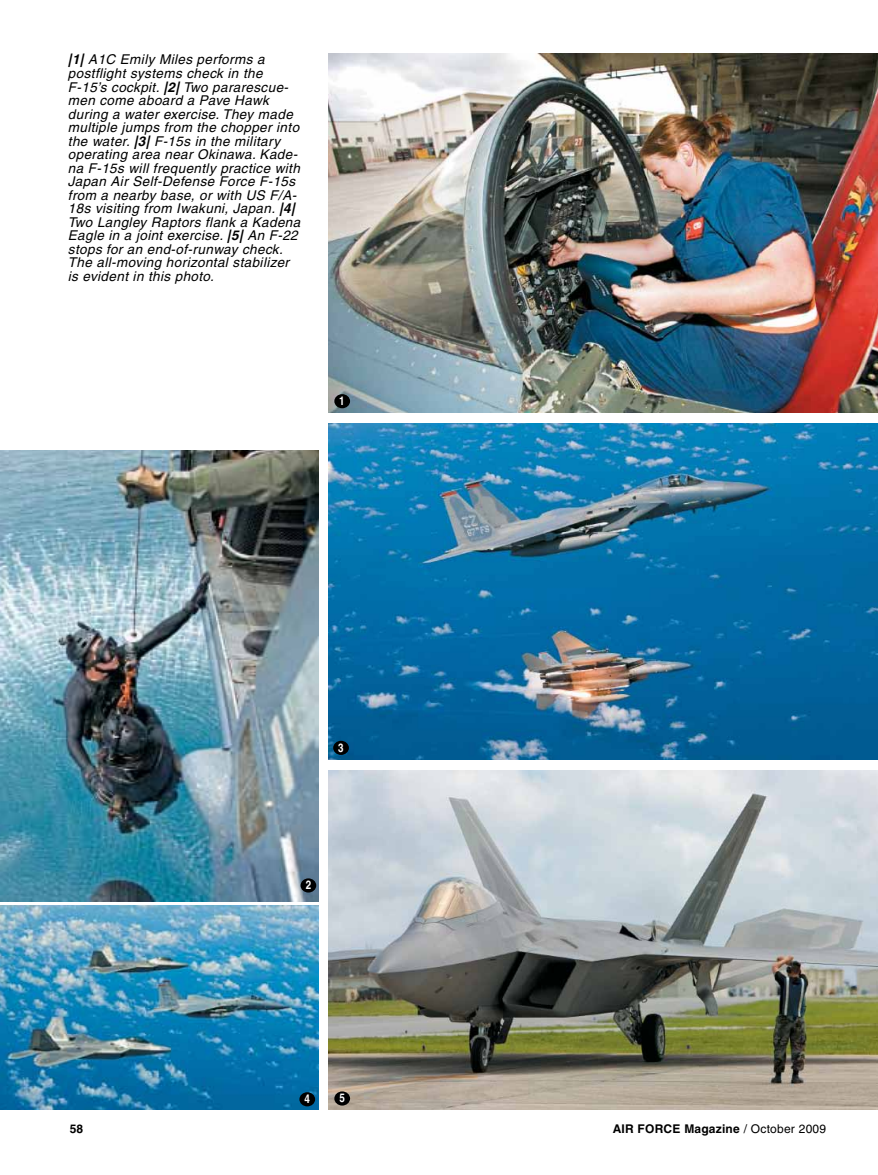
<style>
.page{position:relative;width:878px;height:1175px;background:#fff}
.page>*{position:absolute;margin:0;border:0;box-sizing:border-box;transform-origin:0 0}
.t1{font:italic 13.5px/13.5px "Helvetica";letter-spacing:.03em;color:#000}
.t2{font:700 12px "Helvetica";letter-spacing:.02em;color:#000}
.t3{font:700 condensed 12px "Helvetica";color:#fff}
.s1{font-weight:700}
.s2{font-weight:400}
</style>
<div class="page">
<img style="left:328px;top:53px;width:550px;height:359px">
<img style="left:0;top:450px;width:318px;height:451px">
<img style="left:328px;top:423px;width:550px;height:336px">
<img style="left:328px;top:770px;width:550px;height:339px">
<img style="left:0;top:905px;width:318px;height:204px">
<div style="left:334px;top:394px;width:16px;height:14px;background:#000;border-radius:50%"></div>
<div style="left:300px;top:878px;width:16px;height:14px;background:#000;border-radius:50%"></div>
<div style="left:333px;top:740px;width:16px;height:15px;background:#000;border-radius:50%"></div>
<div style="left:299px;top:1092px;width:16px;height:14px;background:#000;border-radius:50%"></div>
<div style="left:334px;top:1091px;width:16px;height:14px;background:#000;border-radius:50%"></div>
<p class="t1" style="left:68px;top:53px;width:234px"><span class="s1">|1|</span> A1C Emily Miles performs a postflight systems check in the F-15’s cockpit. <span class="s1">|2|</span> Two pararescue&shy;men come aboard a Pave Hawk during a water exercise. They made multiple jumps from the chopper into the water. <span class="s1">|3|</span> F-15s in the military operating area near Okinawa. Kade&shy;na F-15s will frequently practice with Japan Air Self-Defense Force F-15s from a nearby base, or with US F/A-18s visiting from Iwakuni, Japan. <span class="s1">|4| </span>Two Langley Raptors flank a Kadena Eagle in a joint exercise. <span class="s1">|5|</span> An F-22 stops for an end-of-runway check.<br>The all-moving horizontal stabilizer is evident in this photo.</p>
<p class="t3" style="left:339px;top:394px;width:7px">1</p>
<p class="t3" style="left:338px;top:740px;width:7px">3</p>
<p class="t3" style="left:306px;top:877px;width:7px">2</p>
<p class="t3" style="left:304px;top:1091px;width:7px">4</p>
<p class="t3" style="left:339px;top:1090px;width:7px">5</p>
<p class="t2" style="left:70px;top:1121px;width:15px">58</p>
<p class="t2" style="left:612px;top:1121px;width:215px">AIR FORCE Magazine <span class="s2">/ October 2009</span></p>
</div>
